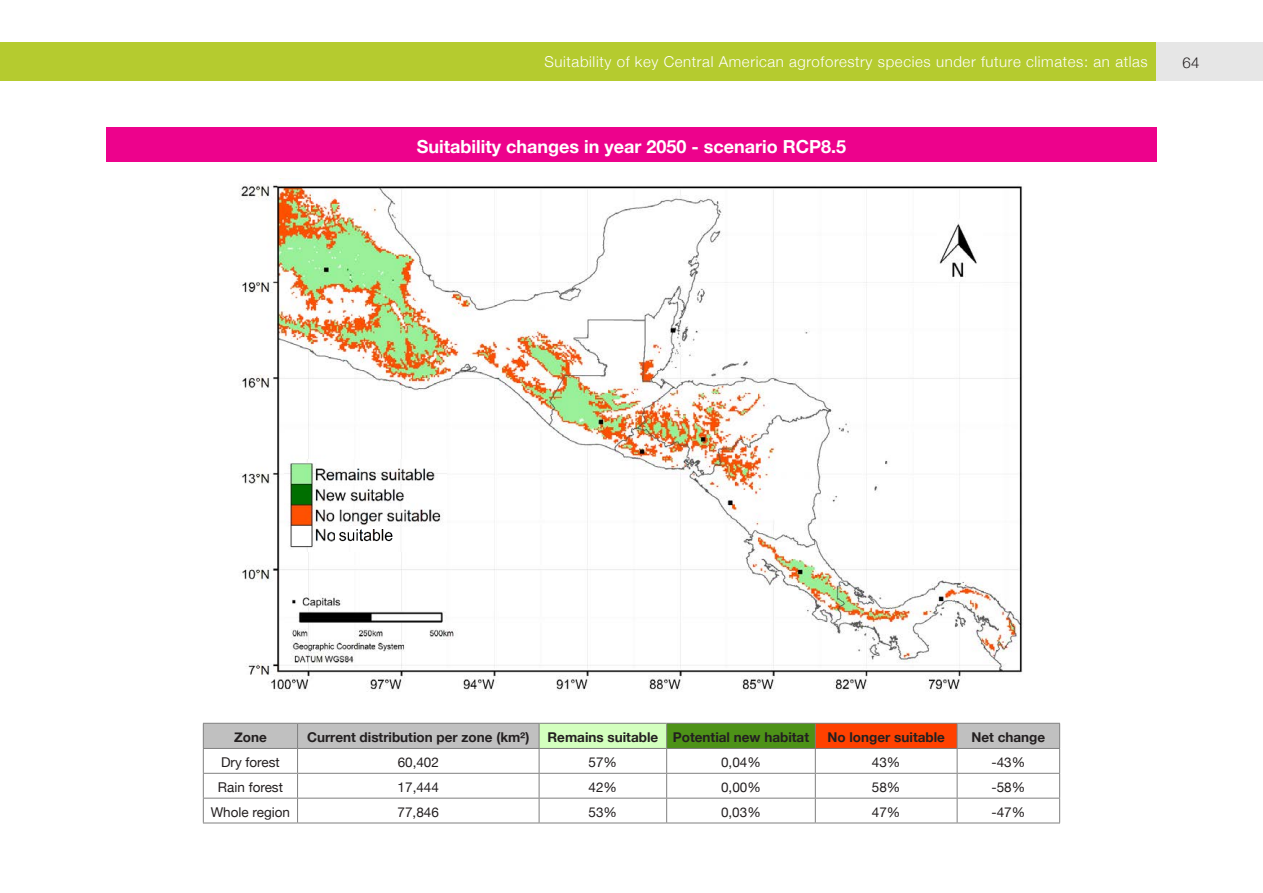
<style>
.page{position:relative;width:1263px;height:893px;background:#fff}
.page>*{position:absolute;margin:0;border:0;box-sizing:border-box;transform-origin:0 0}
.Cambio_de_Aptitud{font:700 18px "Helvetica Neue";color:#fff}
.t1{font:300 15px "Helvetica Neue";letter-spacing:.04em;color:#fff}
.t2{font:300 15px "Helvetica Neue";color:#231f20}
.t3{font:700 13.5px "Helvetica Neue";color:#231f20}
.t4{font:13.5px "Helvetica Neue";color:#231f20}
</style>
<div class="page">
<div style="left:0;top:43px;width:1156px;height:38px;background:#b5cb2f"></div>
<div style="left:1156px;top:43px;width:107px;height:38px;background:#e6e6e6"></div>
<img style="left:239px;top:178px;width:784px;height:514px">
<svg style="left:203px;top:723px;width:857px;height:100px"></svg>
<hr style="left:203px;top:823px;width:95px;height:1px;background:#808080">
<hr style="left:298px;top:823px;width:241px;height:1px;background:#808080">
<hr style="left:539px;top:823px;width:128px;height:1px;background:#808080">
<hr style="left:667px;top:823px;width:148px;height:1px;background:#808080">
<hr style="left:815px;top:823px;width:142px;height:1px;background:#808080">
<hr style="left:957px;top:823px;width:103px;height:1px;background:#808080">
<div style="left:106px;top:128px;width:1051px;height:34px;background:#ed028c"></div>
<img style="left:284px;top:459px;width:162px;height:92px">
<img style="left:315px;top:527px;width:81px;height:24px">
<div style="left:393px;top:527px;width:5px;height:19px;background:#fff"></div>
<p class="t1" style="left:544px;top:49px;width:605px">Suitability of key Central American agroforestry species under future climates: an atlas</p>
<p class="t2" style="left:1183px;top:51px;width:18px">64</p>
<p class="Cambio_de_Aptitud" style="left:417px;top:133px;width:431px">Suitability changes in year 2050 - scenario RCP8.5</p>
<p class="t3" style="left:234px;top:727px;width:34px">Zone</p>
<p class="t3" style="left:307px;top:727px;width:224px">Current distribution per zone (km²)</p>
<p class="t3" style="left:547px;top:727px;width:112px">Remains suitable</p>
<p class="t3" style="left:673px;top:727px;width:138px">Potential new habitat</p>
<p class="t3" style="left:827px;top:727px;width:119px">No longer suitable</p>
<p class="t3" style="left:971px;top:727px;width:75px">Net change</p>
<p class="t4" style="left:221px;top:753px;width:60px">Dry forest</p>
<p class="t4" style="left:398px;top:753px;width:43px">60,402</p>
<p class="t4" style="left:589px;top:753px;width:30px">57%</p>
<p class="t4" style="left:721px;top:753px;width:41px">0,04%</p>
<p class="t4" style="left:872px;top:753px;width:30px">43%</p>
<p class="t4" style="left:991px;top:753px;width:35px">-43%</p>
<p class="t4" style="left:218px;top:778px;width:67px">Rain forest</p>
<p class="t4" style="left:398px;top:778px;width:43px">17,444</p>
<p class="t4" style="left:589px;top:778px;width:30px">42%</p>
<p class="t4" style="left:721px;top:778px;width:41px">0,00%</p>
<p class="t4" style="left:872px;top:778px;width:30px">58%</p>
<p class="t4" style="left:991px;top:778px;width:35px">-58%</p>
<p class="t4" style="left:211px;top:802px;width:81px">Whole region</p>
<p class="t4" style="left:398px;top:802px;width:43px">77,846</p>
<p class="t4" style="left:589px;top:802px;width:30px">53%</p>
<p class="t4" style="left:721px;top:802px;width:41px">0,03%</p>
<p class="t4" style="left:872px;top:802px;width:30px">47%</p>
<p class="t4" style="left:991px;top:802px;width:35px">-47%</p>
</div>
